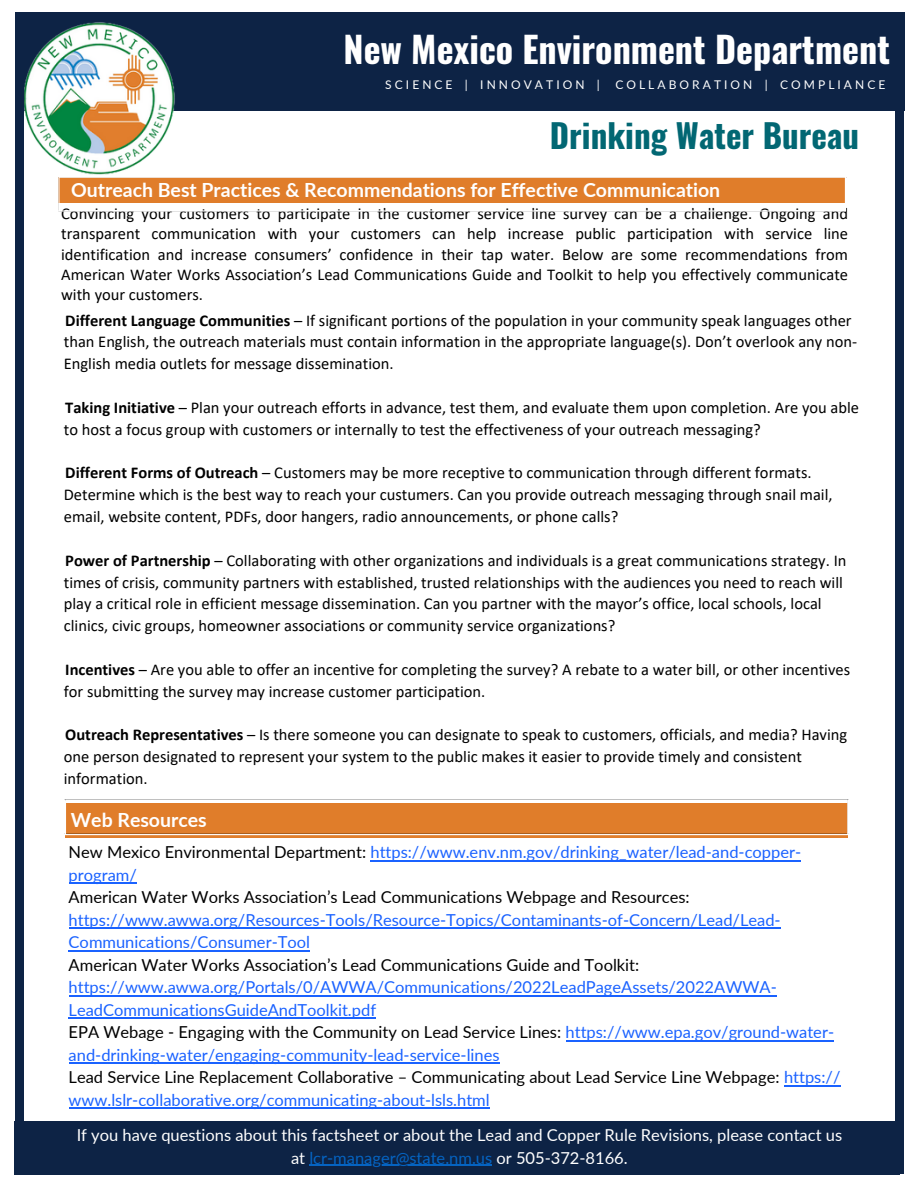
<style>
.page{position:relative;width:918px;height:1188px;background:#fff}
.page>*{position:absolute;margin:0;border:0;box-sizing:border-box;transform-origin:0 0}
.t1{font:700 36px "Oswald";color:#fff}
.t2{font:700 33px "Oswald";color:#026773}
.t3{font:700 19.5px "Lato";color:#fff}
.t4{font:16.5px/21.9px "Calibri";color:#000}
.t5{font:16.5px/22.5px "Lato";color:#1a62ff}
.t6{font:16.5px/22.5px "Lato";color:#fff;text-align:center}
.t7{font:12px "Lato";color:#fff}
.s1{font-weight:700}
.s2{color:#000}
.s3{color:#0563c1}
</style>
<div class="page">
<div style="left:15px;top:12px;width:889px;height:99px;background:#0d2345"></div>
<img style="left:24px;top:22px;width:151px;height:153px">
<div style="left:895px;top:14px;width:9px;height:1160px;background:#0d2345"></div>
<div style="left:15px;top:1121px;width:885px;height:54px;background:#0d2345"></div>
<hr style="left:309px;top:1165px;width:183px;height:1px;background:#0563c1">
<div style="left:65px;top:804px;width:783px;height:34px;background:#e07d2a"></div>
<hr style="left:65px;top:801px;width:1px;height:33px;background:#fff">
<hr style="left:847px;top:801px;width:1px;height:33px;background:#fff">
<hr style="left:65px;top:834px;width:783px;height:1px;background:#fff">
<div style="left:15px;top:12px;width:9px;height:1160px;background:#0d2345"></div>
<div style="left:59px;top:177px;width:787px;height:26px;background:#e07d2a"></div>
<hr style="left:845px;top:178px;width:1px;height:32px;background:#fff">
<hr style="left:58px;top:177px;width:788px;height:1px;background:#fff">
<hr style="left:371px;top:860px;width:430px;height:2px;background:#1a62ff">
<hr style="left:69px;top:883px;width:68px;height:1px;background:#1a62ff">
<hr style="left:69px;top:928px;width:712px;height:1px;background:#1a62ff">
<hr style="left:69px;top:950px;width:241px;height:2px;background:#1a62ff">
<hr style="left:69px;top:995px;width:708px;height:2px;background:#1a62ff">
<hr style="left:69px;top:1018px;width:307px;height:1px;background:#1a62ff">
<hr style="left:566px;top:1040px;width:220px;height:2px;background:#1a62ff">
<hr style="left:786px;top:1040px;width:48px;height:2px;background:#1a62ff">
<hr style="left:69px;top:1063px;width:430px;height:1px;background:#1a62ff">
<hr style="left:784px;top:1085px;width:56px;height:2px;background:#1a62ff">
<hr style="left:69px;top:1108px;width:421px;height:1px;background:#1a62ff">
<p class="t1" style="left:343px;top:21px;width:548px">New Mexico Environment Department</p>
<h1 class="t7" style="left:385px;top:77px;width:216px">S C I E N C E | I N N O V A T I O N |</h1>
<h1 class="t7" style="left:615px;top:77px;width:272px">C O L L A B O R A T I O N | C O M P L I A N C E</h1>
<p class="t2" style="left:550px;top:110px;width:311px">Drinking Water Bureau</p>
<p class="t3" style="left:71px;top:177px;width:651px">Outreach Best Practices &amp; Recommendations for Effective Communication</p>
<p class="t4" style="left:61px;top:203px;width:788px;line-height:20.2px;text-align:justify">Convincing your customers to participate in the customer service line survey can be a challenge. Ongoing and transparent communication with your customers can help increase public participation with service line identification and increase consumers’ confidence in their tap water. Below are some recommendations from American Water Works Association’s Lead Communications Guide and Toolkit to help you effectively communicate with your customers.</p>
<p class="t4" style="left:64px;top:309px;width:795px"><span class="s1">Different Language Communities</span> – If significant portions of the population in your community speak languages other than English, the outreach materials must contain information in the appropriate language(s). Don’t overlook any non-<br>English media outlets for message dissemination.</p>
<p class="t4" style="left:64px;top:396px;width:797px"><span class="s1">Taking Initiative</span> – Plan your outreach efforts in advance, test them, and evaluate them upon completion. Are you able to host a focus group with customers or internally to test the effectiveness of your outreach messaging?</p>
<p class="t4" style="left:64px;top:462px;width:770px"><span class="s1">Different Forms of Outreach</span> – Customers may be more receptive to communication through different formats.<br>Determine which is the best way to reach your custumers. Can you provide outreach messaging through snail mail, email, website content, PDFs, door hangers, radio announcements, or phone calls?</p>
<p class="t4" style="left:64px;top:549px;width:784px"><span class="s1">Power of Partnership</span> – Collaborating with other organizations and individuals is a great communications strategy. In times of crisis, community partners with established, trusted relationships with the audiences you need to reach will play a critical role in efficient message dissemination. Can you partner with the mayor’s office, local schools, local clinics, civic groups, homeowner associations or community service organizations?</p>
<p class="t4" style="left:64px;top:658px;width:788px"><span class="s1">Incentives</span> – Are you able to offer an incentive for completing the survey? A rebate to a water bill, or other incentives for submitting the survey may increase customer participation.</p>
<p class="t4" style="left:64px;top:724px;width:785px"><span class="s1">Outreach Representatives</span> – Is there someone you can designate to speak to customers, officials, and media? Having one person designated to represent your system to the public makes it easier to provide timely and consistent information.</p>
<p class="t3" style="left:71px;top:808px;width:137px">Web Resources</p>
<p class="t5" style="left:69px;top:841px;width:773px"><span class="s2">New Mexico Environmental Department:</span> https://www.env.nm.gov/drinking_water/lead-and-copper&shy;program/<br><span class="s2">American Water Works Association’s Lead Communications Webpage and Resources: </span>https://www.awwa.org/Resources-Tools/Resource-Topics/Contaminants-of-Concern/Lead/Lead-Communications/Consumer-Tool<br><span class="s2">American Water Works Association’s Lead Communications Guide and Toolkit: </span>https://www.awwa.org/Portals/0/AWWA/Communications/2022LeadPageAssets/2022AWWA-LeadCommunicationsGuideAndToolkit.pdf<br><span class="s2">EPA Webage - Engaging with the Community on Lead Service Lines:</span> https://www.epa.gov/ground-water&shy;and-drinking-water/engaging-community-lead-service-lines<br><span class="s2">Lead Service Line Replacement Collaborative – Communicating about Lead Service Line Webpage:</span> https:// www.lslr-collaborative.org/communicating-about-lsls.html</p>
<h2 class="t6" style="left:77px;top:1123px;width:767px">If you have questions about this factsheet or about the Lead and Copper Rule Revisions, please contact us at <span class="s3">lcr-manager@state.nm.us</span> or 505-372-8166.</h2>
</div>
